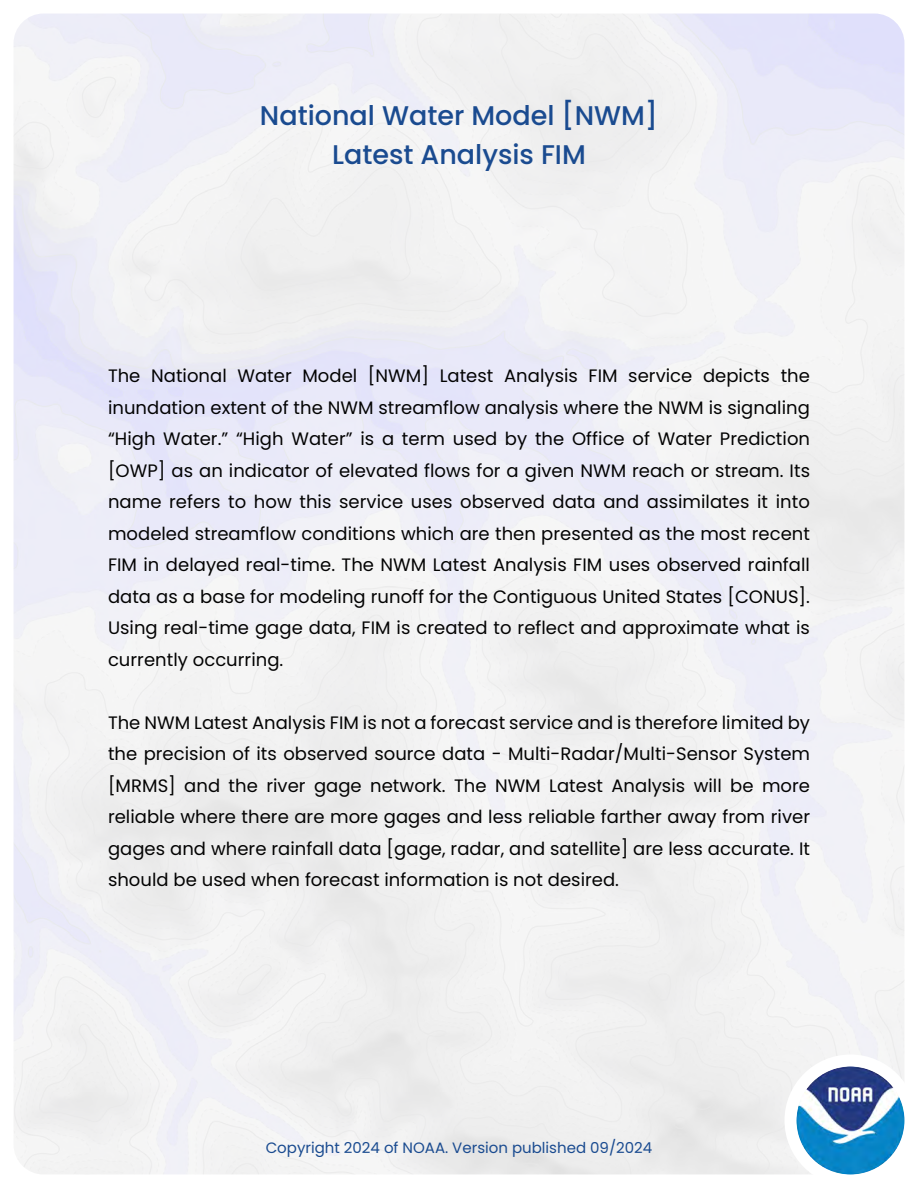
<style>
.page{position:relative;width:918px;height:1188px;background:#fff}
.page>*{position:absolute;margin:0;border:0;box-sizing:border-box;transform-origin:0 0}
.t1{font:500 27px/39px "Poppins";color:#1a4b90;text-align:center}
.t2{font:18px/31.5px "Poppins";color:#000;text-align:justify}
.t3{font:15px "Poppins";color:#1a4b90}
</style>
<div class="page">
<svg style="left:784px;top:1054px;width:121px;height:121px"></svg>
<h1 class="t1" style="left:260px;top:97px;width:400px">National Water Model [NWM]<br>Latest Analysis FIM</h1>
<p class="t2" style="left:108px;top:360px;width:704px">The National Water Model [NWM] Latest Analysis FIM service depicts the inundation extent of the NWM streamflow analysis where the NWM is signaling “High Water.” “High Water” is a term used by the Office of Water Prediction [OWP] as an indicator of elevated flows for a given NWM reach or stream. Its name refers to how this service uses observed data and assimilates it into modeled streamflow conditions which are then presented as the most recent FIM in delayed real-time. The NWM Latest Analysis FIM uses observed rainfall data as a base for modeling runoff for the Contiguous United States [CONUS].<br>Using real-time gage data, FIM is created to reflect and approximate what is currently occurring.</p>
<p class="t2" style="left:108px;top:707px;width:704px">The NWM Latest Analysis FIM is not a forecast service and is therefore limited by the precision of its observed source data - Multi-Radar/Multi-Sensor System [MRMS] and the river gage network. The NWM Latest Analysis will be more reliable where there are more gages and less reliable farther away from river gages and where rainfall data [gage, radar, and satellite] are less accurate. It should be used when forecast information is not desired.</p>
<p class="t3" style="left:266px;top:1139px;width:388px">Copyright 2024 of NOAA. Version published 09/2024</p>
</div>
